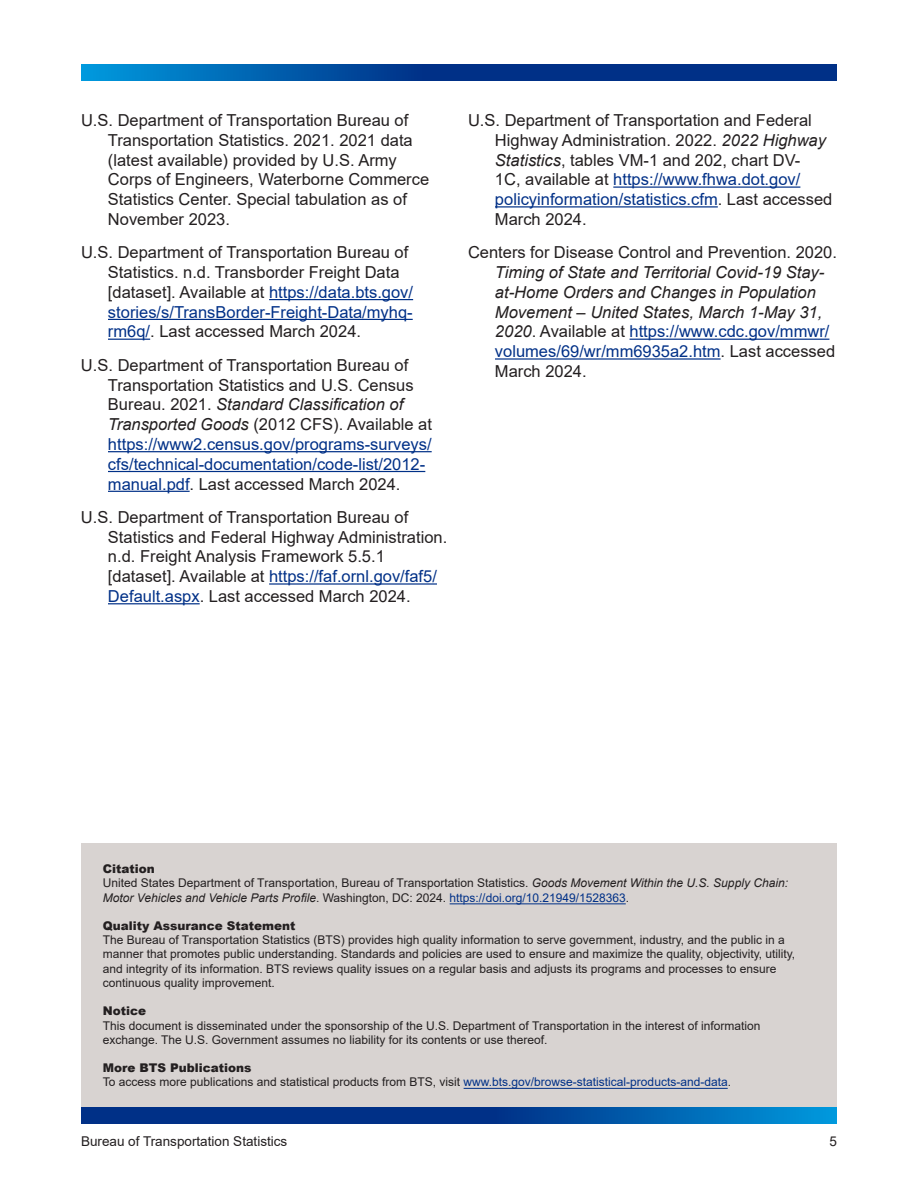
<style>
.page{position:relative;width:918px;height:1188px;background:#fff}
.page>*{position:absolute;margin:0;border:0;box-sizing:border-box;transform-origin:0 0}
.t1{font:16.5px/19.8px "Arial";color:#231f20}
.t2{font:italic 16.5px/19.8px "Arial";color:#231f20}
.t3{font:13.5px "Arial";color:#231f20}
.t4{font:12px/14.4px "Arial";color:#231f20}
.t5{font:900 12px "Arial";color:#231f20}
.s1{color:#003087}
.s2{font-style:italic}
.s3{font-style:normal}
.s4{font-style:normal;color:#003087}
</style>
<div class="page">
<svg style="left:81px;top:1107px;width:756px;height:16px;background:#00479a"></svg>
<svg style="left:81px;top:65px;width:756px;height:16px;background:#00489a"></svg>
<div style="left:81px;top:843px;width:756px;height:264px;background:#d8d3d1"></div>
<hr style="left:269px;top:299px;width:144px;height:1px;background:#003087">
<hr style="left:108px;top:319px;width:305px;height:1px;background:#003087">
<hr style="left:108px;top:339px;width:42px;height:1px;background:#003087">
<hr style="left:108px;top:451px;width:324px;height:1px;background:#003087">
<hr style="left:108px;top:471px;width:317px;height:1px;background:#003087">
<hr style="left:108px;top:491px;width:82px;height:1px;background:#003087">
<hr style="left:269px;top:583px;width:168px;height:2px;background:#003087">
<hr style="left:108px;top:603px;width:92px;height:1px;background:#003087">
<hr style="left:613px;top:186px;width:187px;height:2px;background:#003087">
<hr style="left:495px;top:206px;width:223px;height:2px;background:#003087">
<hr style="left:630px;top:339px;width:199px;height:1px;background:#003087">
<hr style="left:495px;top:358px;width:226px;height:2px;background:#003087">
<hr style="left:450px;top:903px;width:176px;height:1px;background:#003087">
<hr style="left:464px;top:1088px;width:264px;height:1px;background:#003087">
<p class="t1" style="left:108px;top:110px;width:323px;text-indent:-27px">U.S. Department of Transportation Bureau of Transportation Statistics. 2021. 2021 data (latest available) provided by U.S. Army Corps of Engineers, Waterborne Commerce Statistics Center. Special tabulation as of November 2023.</p>
<p class="t1" style="left:108px;top:242px;width:307px;text-indent:-27px">U.S. Department of Transportation Bureau of Statistics. n.d. Transborder Freight Data [dataset]. Available at <span class="s1">https://data.bts.gov/ stories/s/TransBorder-Freight-Data/myhq&shy;rm6q/</span>. Last accessed March 2024.</p>
<p class="t1" style="left:108px;top:355px;width:326px;text-indent:-27px">U.S. Department of Transportation Bureau of Transportation Statistics and U.S. Census Bureau. 2021. <span class="s2">Standard Classification of Transported Goods</span> (2012 CFS). Available at <span class="s1">https://www2.census.gov/programs-surveys/ cfs/technical-documentation/code-list/2012- manual.pdf</span>. Last accessed March 2024.</p>
<p class="t1" style="left:108px;top:507px;width:341px;text-indent:-27px">U.S. Department of Transportation Bureau of Statistics and Federal Highway Administration. n.d. Freight Analysis Framework 5.5.1 [dataset]. Available at <span class="s1">https://faf.ornl.gov/faf5/ Default.aspx</span>. Last accessed March 2024.</p>
<p class="t1" style="left:495px;top:110px;width:339px;text-indent:-27px">U.S. Department of Transportation and Federal Highway Administration. 2022. <span class="s2">2022 Highway Statistics</span>, tables VM-1 and 202, chart DV-<br>1C, available at <span class="s1">https://www.fhwa.dot.gov/ policyinformation/statistics.cfm</span>. Last accessed March 2024.</p>
<p class="t2" style="left:495px;top:243px;width:343px;text-indent:-27px"><span class="s3">Centers for Disease Control and Prevention. 2020.<br></span>Timing of State and Territorial Covid-19 Stay&shy;at-Home Orders and Changes in Population Movement – United States, March 1-May 31, 2020<span class="s3">. Available at</span> <span class="s4">https://www.cdc.gov/mmwr/ volumes/69/wr/mm6935a2.htm</span><span class="s3">. Last accessed March 2024.</span></p>
<p class="t5" style="left:103px;top:860px;width:53px">Citation</p>
<p class="t4" style="left:103px;top:876px;width:687px">United States Department of Transportation, Bureau of Transportation Statistics. <span class="s2">Goods Movement Within the U.S. Supply Chain:<br>Motor Vehicles and Vehicle Parts Profile</span>. Washington, DC: 2024. <span class="s1">https://doi.org/10.21949/1528363</span>.</p>
<p class="t5" style="left:103px;top:917px;width:194px">Quality Assurance Statement</p>
<p class="t4" style="left:103px;top:933px;width:694px">The Bureau of Transportation Statistics (BTS) provides high quality information to serve government, industry, and the public in a manner that promotes public understanding. Standards and policies are used to ensure and maximize the quality, objectivity, utility, and integrity of its information. BTS reviews quality issues on a regular basis and adjusts its programs and processes to ensure continuous quality improvement.</p>
<p class="t5" style="left:103px;top:1002px;width:45px">Notice</p>
<p class="t4" style="left:103px;top:1018px;width:659px">This document is disseminated under the sponsorship of the U.S. Department of Transportation in the interest of information exchange. The U.S. Government assumes no liability for its contents or use thereof.</p>
<p class="t5" style="left:103px;top:1059px;width:150px">More BTS Publications</p>
<p class="t4" style="left:103px;top:1075px;width:630px">To access more publications and statistical products from BTS, visit <span class="s1">www.bts.gov/browse-statistical-products-and-data</span>.</p>
<p class="t3" style="left:81px;top:1132px;width:208px">Bureau of Transportation Statistics</p>
<p class="t3" style="left:829px;top:1132px;width:9px">5</p>
</div>
